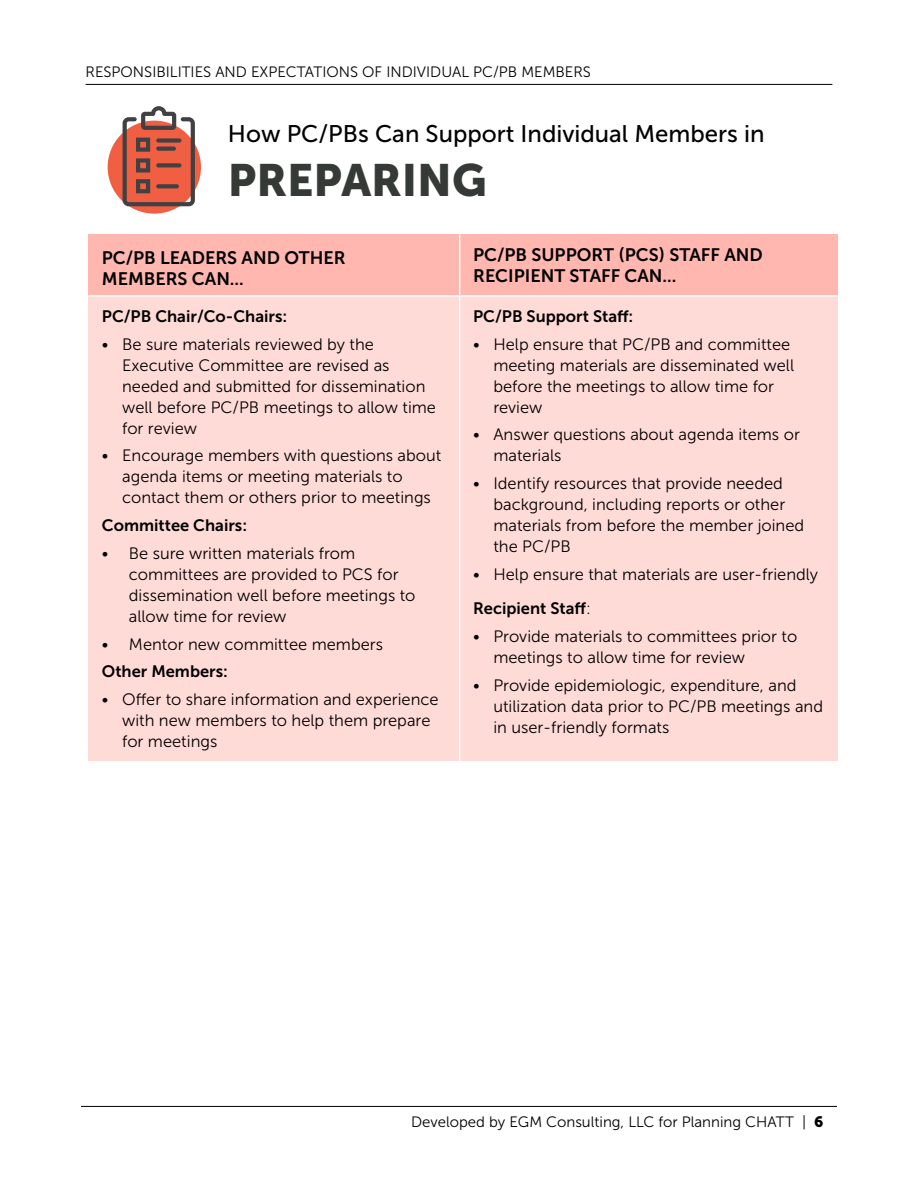
<style>
.page{position:relative;width:918px;height:1188px;background:#fff}
.page>*{position:absolute;margin:0;border:0;box-sizing:border-box;transform-origin:0 0}
.t1{font:45px "Museo Sans 900";color:#353a36}
.t2{font:24px "Museo Sans 500";color:#000}
.t3{font:18px/21px "Museo Sans 700";color:#000}
.t4{font:16.5px/21px "Museo Sans 300";color:#000}
.t5{font:16.5px "Museo Sans 700";color:#000}
.t6{font:15px "Museo Sans 300";color:#000}
.s1{font-family:"Museo Sans 300"}
.s2{font-family:"Museo Sans 900"}
</style>
<div class="page">
<hr style="left:86px;top:84px;width:746px;height:1px;background:#000">
<div style="left:88px;top:296px;width:372px;height:465px;background:#ffdbd8"></div>
<div style="left:460px;top:296px;width:378px;height:465px;background:#ffdbd8"></div>
<hr style="left:81px;top:1106px;width:756px;height:1px;background:#000">
<div style="left:108px;top:121px;width:93px;height:93px;background:#f15f43;border-radius:50%"></div>
<svg style="left:123px;top:106px;width:72px;height:100px"></svg>
<div style="left:156px;top:138px;width:25px;height:5px;background:#414042;border-radius:2px"></div>
<svg style="left:156px;top:147px;width:20px;height:4px"></svg>
<div style="left:88px;top:234px;width:372px;height:62px;background:#ffb7b0"></div>
<div style="left:460px;top:234px;width:378px;height:62px;background:#ffb7b0"></div>
<hr style="left:459px;top:234px;width:1px;height:61px;background:#fff">
<hr style="left:88px;top:295px;width:372px;height:2px;background:#fff">
<hr style="left:460px;top:295px;width:378px;height:2px;background:#fff">
<hr style="left:459px;top:297px;width:1px;height:464px;background:#fff">
<p class="t6" style="left:86px;top:64px;width:507px">RESPONSIBILITIES AND EXPECTATIONS OF INDIVIDUAL PC/PB MEMBERS</p>
<p class="t2" style="left:228px;top:120px;width:538px">How PC/PBs Can Support Individual Members in</p>
<h1 class="t1" style="left:228px;top:155px;width:260px">PREPARING</h1>
<p class="t3" style="left:102px;top:248px;width:245px">PC/PB LEADERS AND OTHER<br>MEMBERS CAN...</p>
<p class="t5" style="left:102px;top:307px;width:187px">PC/PB Chair/Co-Chairs:</p>
<p class="t4" style="left:122px;top:334px;width:315px;text-indent:-20px">• Be sure materials reviewed by the<br>Executive Committee are revised as needed and submitted for dissemination well before PC/PB meetings to allow time for review</p>
<p class="t4" style="left:122px;top:445px;width:321px;text-indent:-20px">• Encourage members with questions about agenda items or meeting materials to contact them or others prior to meetings</p>
<p class="t5" style="left:102px;top:516px;width:147px">Committee Chairs:</p>
<p class="t4" style="left:129px;top:543px;width:288px;text-indent:-27px">• Be sure written materials from committees are provided to PCS for dissemination well before meetings to allow time for review</p>
<p class="t4" style="left:102px;top:634px;width:283px">• Mentor new committee members</p>
<p class="t5" style="left:102px;top:662px;width:128px">Other Members:</p>
<p class="t4" style="left:122px;top:689px;width:318px;text-indent:-20px">• Ofer to share information and experience with new members to help them prepare for meetings</p>
<p class="t3" style="left:473px;top:245px;width:291px">PC/PB SUPPORT (PCS) STAFF AND<br>RECIPIENT STAFF CAN...</p>
<p class="t5" style="left:473px;top:307px;width:162px">PC/PB Support Staf:</p>
<p class="t4" style="left:493px;top:334px;width:302px;text-indent:-20px">• Help ensure that PC/PB and committee meeting materials are disseminated well before the meetings to allow time for review</p>
<p class="t4" style="left:493px;top:424px;width:308px;text-indent:-20px">• Answer questions about agenda items or materials</p>
<p class="t4" style="left:493px;top:473px;width:312px;text-indent:-20px">• Identify resources that provide needed background, including reports or other materials from before the member joined the PC/PB</p>
<p class="t4" style="left:473px;top:564px;width:347px">• Help ensure that materials are user-friendly</p>
<p class="t5" style="left:473px;top:600px;width:119px">Recipient Staf<span class="s1">:</span></p>
<p class="t4" style="left:493px;top:626px;width:305px;text-indent:-20px">• Provide materials to committees prior to meetings to allow time for review</p>
<p class="t4" style="left:493px;top:675px;width:331px;text-indent:-20px">• Provide epidemiologic, expenditure, and utilization data prior to PC/PB meetings and in user-friendly formats</p>
<p class="t6" style="left:411px;top:1114px;width:414px">Developed by EGM Consulting, LLC for Planning CHATT | <span class="s2">6</span></p>
</div>
